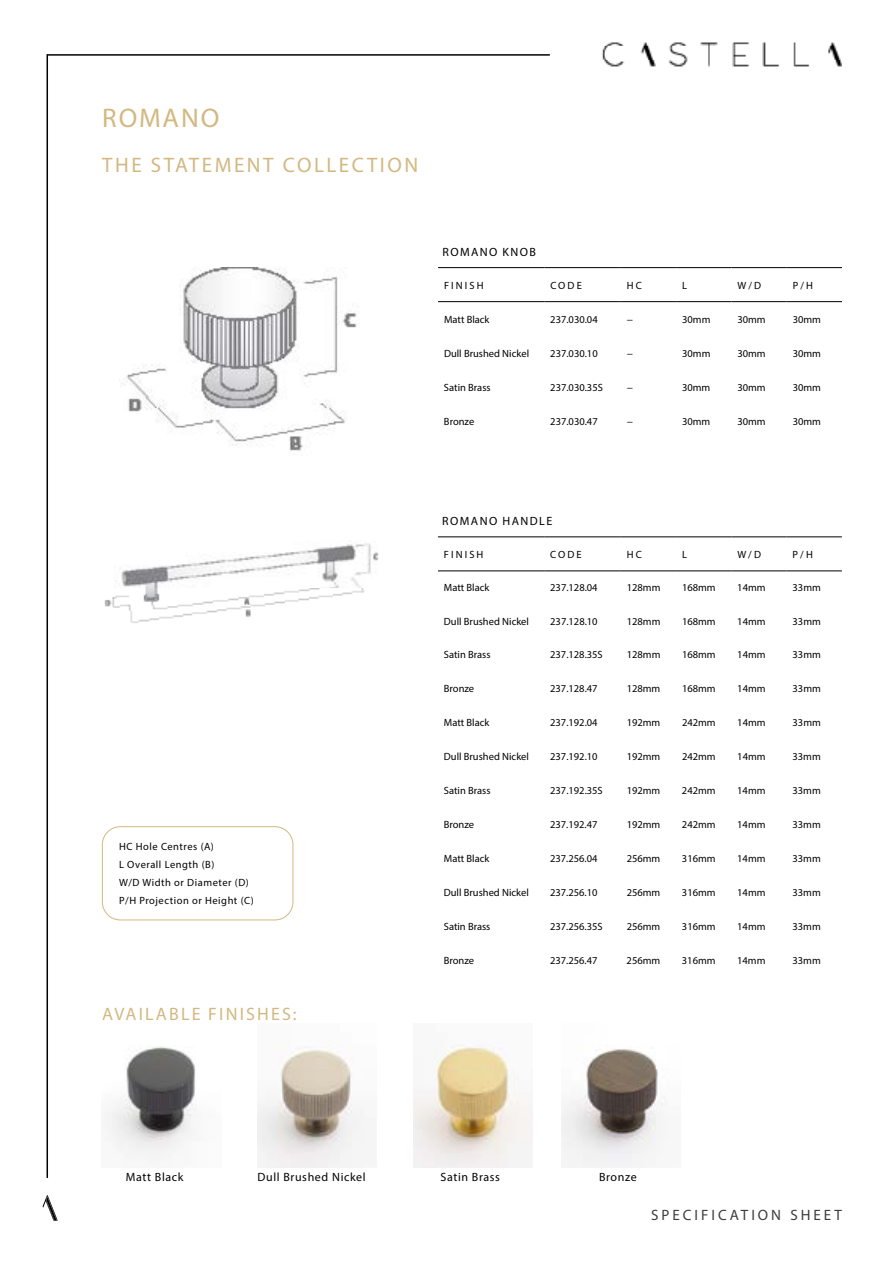
<style>
.page{position:relative;width:893px;height:1263px;background:#fff}
.page>*{position:absolute;margin:0;border:0;box-sizing:border-box;transform-origin:0 0}
.t1{font:27px "Myriad Pro";letter-spacing:.07em;color:#d3b881}
.t2{font:21px "Myriad Pro";letter-spacing:.12em;color:#d3b881}
.t3{font:18px "Myriad Pro";letter-spacing:.12em;color:#d3b881}
.t4{font:15px "Myriad Pro";letter-spacing:.2em;color:#3b3d3c}
.t5{font:12px "Myriad Pro";letter-spacing:.05em;color:#000}
.t6{font:12px "Myriad Pro";letter-spacing:.12em;color:#000}
.t7{font:10.5px "Myriad Pro";color:#000}
.t8{font:10.5px/18px "Myriad Pro";letter-spacing:.05em;color:#000}
</style>
<div class="page">
<svg style="left:43px;top:1195px;width:15px;height:26px"></svg>
<img style="left:601px;top:43px;width:241px;height:24px">
<hr style="left:47px;top:54px;width:503px;height:2px;background:#000">
<hr style="left:47px;top:54px;width:1px;height:1124px;background:#000">
<hr style="left:438px;top:537px;width:106px;height:1px;background:#000">
<hr style="left:544px;top:537px;width:77px;height:1px;background:#000">
<hr style="left:621px;top:537px;width:55px;height:1px;background:#000">
<hr style="left:676px;top:537px;width:55px;height:1px;background:#000">
<hr style="left:731px;top:537px;width:56px;height:1px;background:#000">
<hr style="left:787px;top:537px;width:55px;height:1px;background:#000">
<hr style="left:438px;top:571px;width:106px;height:1px;background:#000">
<hr style="left:544px;top:571px;width:77px;height:1px;background:#000">
<hr style="left:621px;top:571px;width:55px;height:1px;background:#000">
<hr style="left:676px;top:571px;width:55px;height:1px;background:#000">
<hr style="left:731px;top:571px;width:56px;height:1px;background:#000">
<hr style="left:787px;top:571px;width:55px;height:1px;background:#000">
<hr style="left:438px;top:267px;width:106px;height:1px;background:#000">
<hr style="left:544px;top:267px;width:77px;height:1px;background:#000">
<hr style="left:621px;top:267px;width:55px;height:1px;background:#000">
<hr style="left:676px;top:267px;width:55px;height:1px;background:#000">
<hr style="left:731px;top:267px;width:56px;height:1px;background:#000">
<hr style="left:787px;top:267px;width:55px;height:1px;background:#000">
<hr style="left:438px;top:301px;width:106px;height:1px;background:#000">
<hr style="left:544px;top:301px;width:77px;height:1px;background:#000">
<hr style="left:621px;top:301px;width:55px;height:1px;background:#000">
<hr style="left:676px;top:301px;width:55px;height:1px;background:#000">
<hr style="left:731px;top:301px;width:56px;height:1px;background:#000">
<hr style="left:787px;top:301px;width:55px;height:1px;background:#000">
<img style="left:119px;top:268px;width:240px;height:183px">
<img style="left:104px;top:543px;width:275px;height:80px">
<div style="left:102px;top:826px;width:191px;height:94px;border:1px solid #d3b881;border-radius:18px"></div>
<img style="left:258px;top:1047px;width:107px;height:121px">
<img style="left:562px;top:1049px;width:101px;height:119px">
<img style="left:107px;top:1046px;width:89px;height:113px">
<img style="left:413px;top:1045px;width:119px;height:123px">
<h1 class="t1" style="left:102px;top:101px;width:118px">ROMANO</h1>
<h2 class="t2" style="left:102px;top:152px;width:318px">THE STATEMENT COLLECTION</h2>
<p class="t6" style="left:442px;top:245px;width:95px">ROMANO KNOB</p>
<p class="t7" style="left:444px;top:279px;width:41px">FINISH</p>
<p class="t7" style="left:550px;top:279px;width:33px">CODE</p>
<p class="t7" style="left:627px;top:279px;width:17px">HC</p>
<p class="t7" style="left:682px;top:279px;width:6px">L</p>
<p class="t7" style="left:737px;top:279px;width:25px">W/D</p>
<p class="t7" style="left:793px;top:279px;width:22px">P/H</p>
<p class="t7" style="left:444px;top:313px;width:47px">Matt Black</p>
<p class="t7" style="left:550px;top:313px;width:49px">237.030.04</p>
<p class="t7" style="left:627px;top:313px;width:8px">−</p>
<p class="t7" style="left:682px;top:313px;width:30px">30mm</p>
<p class="t7" style="left:737px;top:313px;width:30px">30mm</p>
<p class="t7" style="left:793px;top:313px;width:30px">30mm</p>
<p class="t7" style="left:444px;top:347px;width:87px">Dull Brushed Nickel</p>
<p class="t7" style="left:550px;top:347px;width:49px">237.030.10</p>
<p class="t7" style="left:627px;top:347px;width:8px">−</p>
<p class="t7" style="left:682px;top:347px;width:30px">30mm</p>
<p class="t7" style="left:737px;top:347px;width:30px">30mm</p>
<p class="t7" style="left:793px;top:347px;width:30px">30mm</p>
<p class="t7" style="left:444px;top:381px;width:48px">Satin Brass</p>
<p class="t7" style="left:550px;top:381px;width:54px">237.030.35S</p>
<p class="t7" style="left:627px;top:381px;width:8px">−</p>
<p class="t7" style="left:682px;top:381px;width:30px">30mm</p>
<p class="t7" style="left:737px;top:381px;width:30px">30mm</p>
<p class="t7" style="left:793px;top:381px;width:30px">30mm</p>
<p class="t7" style="left:444px;top:415px;width:32px">Bronze</p>
<p class="t7" style="left:550px;top:415px;width:49px">237.030.47</p>
<p class="t7" style="left:627px;top:415px;width:8px">−</p>
<p class="t7" style="left:682px;top:415px;width:30px">30mm</p>
<p class="t7" style="left:737px;top:415px;width:30px">30mm</p>
<p class="t7" style="left:793px;top:415px;width:30px">30mm</p>
<p class="t8" style="left:119px;top:837px;width:136px">HC Hole Centres (A)<br>L Overall Length (B)<br>W/D Width or Diameter (D)<br>P/H Projection or Height (C)</p>
<h3 class="t3" style="left:102px;top:1003px;width:196px">AVAILABLE FINISHES:</h3>
<p class="t6" style="left:442px;top:514px;width:112px">ROMANO HANDLE</p>
<p class="t7" style="left:444px;top:548px;width:41px">FINISH</p>
<p class="t7" style="left:550px;top:548px;width:33px">CODE</p>
<p class="t7" style="left:627px;top:548px;width:17px">HC</p>
<p class="t7" style="left:682px;top:548px;width:6px">L</p>
<p class="t7" style="left:737px;top:548px;width:25px">W/D</p>
<p class="t7" style="left:793px;top:548px;width:22px">P/H</p>
<p class="t7" style="left:444px;top:581px;width:47px">Matt Black</p>
<p class="t7" style="left:550px;top:581px;width:49px">237.128.04</p>
<p class="t7" style="left:627px;top:581px;width:35px">128mm</p>
<p class="t7" style="left:682px;top:581px;width:35px">168mm</p>
<p class="t7" style="left:737px;top:581px;width:30px">14mm</p>
<p class="t7" style="left:793px;top:581px;width:30px">33mm</p>
<p class="t7" style="left:444px;top:615px;width:87px">Dull Brushed Nickel</p>
<p class="t7" style="left:550px;top:615px;width:49px">237.128.10</p>
<p class="t7" style="left:627px;top:615px;width:35px">128mm</p>
<p class="t7" style="left:682px;top:615px;width:35px">168mm</p>
<p class="t7" style="left:737px;top:615px;width:30px">14mm</p>
<p class="t7" style="left:793px;top:615px;width:30px">33mm</p>
<p class="t7" style="left:444px;top:648px;width:48px">Satin Brass</p>
<p class="t7" style="left:550px;top:648px;width:54px">237.128.35S</p>
<p class="t7" style="left:627px;top:648px;width:35px">128mm</p>
<p class="t7" style="left:682px;top:648px;width:35px">168mm</p>
<p class="t7" style="left:737px;top:648px;width:30px">14mm</p>
<p class="t7" style="left:793px;top:648px;width:30px">33mm</p>
<p class="t7" style="left:444px;top:682px;width:32px">Bronze</p>
<p class="t7" style="left:550px;top:682px;width:49px">237.128.47</p>
<p class="t7" style="left:627px;top:682px;width:35px">128mm</p>
<p class="t7" style="left:682px;top:682px;width:35px">168mm</p>
<p class="t7" style="left:737px;top:682px;width:30px">14mm</p>
<p class="t7" style="left:793px;top:682px;width:30px">33mm</p>
<p class="t7" style="left:444px;top:716px;width:47px">Matt Black</p>
<p class="t7" style="left:550px;top:716px;width:49px">237.192.04</p>
<p class="t7" style="left:627px;top:716px;width:35px">192mm</p>
<p class="t7" style="left:682px;top:716px;width:35px">242mm</p>
<p class="t7" style="left:737px;top:716px;width:30px">14mm</p>
<p class="t7" style="left:792px;top:716px;width:30px">33mm</p>
<p class="t7" style="left:444px;top:750px;width:87px">Dull Brushed Nickel</p>
<p class="t7" style="left:550px;top:750px;width:49px">237.192.10</p>
<p class="t7" style="left:627px;top:750px;width:35px">192mm</p>
<p class="t7" style="left:682px;top:750px;width:35px">242mm</p>
<p class="t7" style="left:737px;top:750px;width:30px">14mm</p>
<p class="t7" style="left:792px;top:750px;width:30px">33mm</p>
<p class="t7" style="left:444px;top:784px;width:48px">Satin Brass</p>
<p class="t7" style="left:550px;top:784px;width:54px">237.192.35S</p>
<p class="t7" style="left:627px;top:784px;width:35px">192mm</p>
<p class="t7" style="left:682px;top:784px;width:35px">242mm</p>
<p class="t7" style="left:737px;top:784px;width:30px">14mm</p>
<p class="t7" style="left:792px;top:784px;width:30px">33mm</p>
<p class="t7" style="left:444px;top:818px;width:32px">Bronze</p>
<p class="t7" style="left:550px;top:818px;width:49px">237.192.47</p>
<p class="t7" style="left:627px;top:818px;width:35px">192mm</p>
<p class="t7" style="left:682px;top:818px;width:35px">242mm</p>
<p class="t7" style="left:737px;top:818px;width:30px">14mm</p>
<p class="t7" style="left:792px;top:818px;width:30px">33mm</p>
<p class="t7" style="left:444px;top:852px;width:47px">Matt Black</p>
<p class="t7" style="left:550px;top:852px;width:49px">237.256.04</p>
<p class="t7" style="left:627px;top:852px;width:35px">256mm</p>
<p class="t7" style="left:682px;top:852px;width:35px">316mm</p>
<p class="t7" style="left:737px;top:852px;width:30px">14mm</p>
<p class="t7" style="left:792px;top:852px;width:30px">33mm</p>
<p class="t7" style="left:444px;top:886px;width:87px">Dull Brushed Nickel</p>
<p class="t7" style="left:550px;top:886px;width:49px">237.256.10</p>
<p class="t7" style="left:627px;top:886px;width:35px">256mm</p>
<p class="t7" style="left:682px;top:886px;width:35px">316mm</p>
<p class="t7" style="left:737px;top:886px;width:30px">14mm</p>
<p class="t7" style="left:792px;top:886px;width:30px">33mm</p>
<p class="t7" style="left:444px;top:920px;width:48px">Satin Brass</p>
<p class="t7" style="left:550px;top:920px;width:54px">237.256.35S</p>
<p class="t7" style="left:627px;top:920px;width:35px">256mm</p>
<p class="t7" style="left:682px;top:920px;width:35px">316mm</p>
<p class="t7" style="left:737px;top:920px;width:30px">14mm</p>
<p class="t7" style="left:792px;top:920px;width:30px">33mm</p>
<p class="t7" style="left:444px;top:954px;width:32px">Bronze</p>
<p class="t7" style="left:550px;top:954px;width:49px">237.256.47</p>
<p class="t7" style="left:627px;top:954px;width:35px">256mm</p>
<p class="t7" style="left:682px;top:954px;width:35px">316mm</p>
<p class="t7" style="left:737px;top:954px;width:30px">14mm</p>
<p class="t7" style="left:792px;top:954px;width:30px">33mm</p>
<p class="t5" style="left:126px;top:1169px;width:59px">Matt Black</p>
<p class="t5" style="left:258px;top:1169px;width:110px">Dull Brushed Nickel</p>
<p class="t5" style="left:441px;top:1169px;width:61px">Satin Brass</p>
<p class="t5" style="left:599px;top:1169px;width:39px">Bronze</p>
<h3 class="t4" style="left:651px;top:1206px;width:192px">SPECIFICATION SHEET</h3>
</div>
